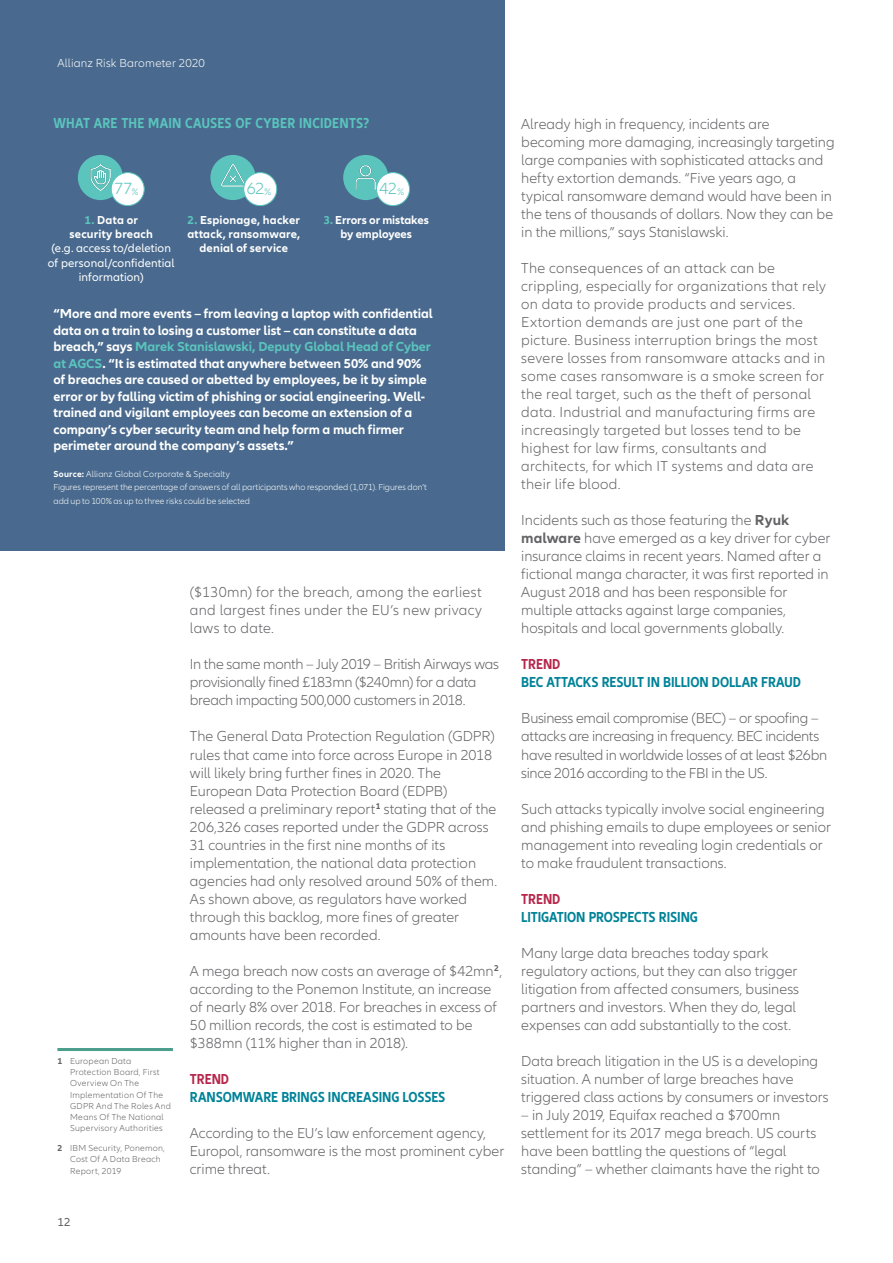
<style>
.page{position:relative;width:893px;height:1263px;background:#fff}
.page>*{position:absolute;margin:0;border:0;box-sizing:border-box;transform-origin:0 0}
.t1{font:300 16.8px "Allianz Neo";color:#5ac4bd}
.t2{font:300 15px/18px "Allianz Neo";color:#636366}
.t3{font:300 15px/18px "Allianz Neo";letter-spacing:.02em;color:#636366}
.t4{font:300 15px/18px "Allianz Neo";letter-spacing:-.02em;color:#636366}
.t5{font:700 condensed 15px "Allianz Neo";letter-spacing:-.005em;color:#008398}
.t6{font:700 condensed 15px "Allianz Neo";letter-spacing:.02em;color:#5ac4bd}
.t7{font:700 condensed 15px "Allianz Neo";letter-spacing:-.005em;color:#b6274b}
.t8{font:700 13.5px/16.5px "Allianz Neo";letter-spacing:-.005em;color:#fff}
.t9{font:700 12px/14.2px "Allianz Neo";letter-spacing:.015em;color:#fff;text-align:center}
.t10{font:12px/14.2px "Allianz Neo";letter-spacing:.01em;color:#fff;text-align:center}
.t11{font:700 12px/14.2px "Allianz Neo";letter-spacing:-.005em;color:#fff;text-align:center}
.t12{font:300 12px "Allianz Neo";letter-spacing:.015em;color:#fff}
.t13{font:12px "Allianz Neo";color:#636366}
.t14{font:300 9px/11.2px "Allianz Neo";letter-spacing:.03em;color:#636366}
.t15{font:300 9px/13.5px "Allianz Neo";color:#fff}
.s1{font-size:9.75px}
.s2{color:#5ac4bd}
.s3{font-weight:700}
</style>
<div class="page">
<div style="left:0;top:0;width:504px;height:550px;background:#496a8e"></div>
<div style="left:78px;top:155px;width:45px;height:45px;background:#5ac4bd;border-radius:50%"></div>
<img style="left:90px;top:165px;width:21px;height:25px">
<div style="left:111px;top:173px;width:33px;height:33px;background:#fff;border-radius:50%"></div>
<div style="left:111px;top:172px;width:33px;height:34px;border:1px solid #5ac4bd;border-radius:50%"></div>
<div style="left:210px;top:155px;width:46px;height:45px;background:#5ac4bd;border-radius:50%"></div>
<img style="left:221px;top:165px;width:25px;height:22px">
<div style="left:244px;top:173px;width:33px;height:33px;background:#fff;border-radius:50%"></div>
<div style="left:243px;top:172px;width:34px;height:34px;border:1px solid #5ac4bd;border-radius:50%"></div>
<div style="left:343px;top:155px;width:45px;height:45px;background:#5ac4bd;border-radius:50%"></div>
<img style="left:355px;top:165px;width:24px;height:25px">
<div style="left:377px;top:173px;width:32px;height:33px;background:#fff;border-radius:50%"></div>
<div style="left:376px;top:172px;width:34px;height:34px;border:1px solid #5ac4bd;border-radius:50%"></div>
<hr style="left:57px;top:1048px;width:116px;height:3px;background:#4b9d8c">
<p class="t12" style="left:57px;top:56px;width:149px">Allianz Risk Barometer 2020</p>
<p class="t6" style="left:54px;top:114px;width:318px">WHAT ARE THE MAIN CAUSES OF CYBER INCIDENTS?</p>
<p class="t1" style="left:114px;top:179px;width:25px">77<span class="s1">%</span></p>
<p class="t1" style="left:247px;top:179px;width:26px">62<span class="s1">%</span></p>
<p class="t1" style="left:379px;top:179px;width:26px">42<span class="s1">%</span></p>
<p class="t9" style="left:70px;top:213px;width:85px"><span class="s2">1.</span> Data or security breach</p>
<p class="t10" style="left:48px;top:242px;width:128px">(e.g. access to/deletion of personal/confidential information)</p>
<p class="t9" style="left:187px;top:213px;width:114px"><span class="s2">2.</span> Espionage, hacker attack, ransomware, denial of service</p>
<p class="t11" style="left:324px;top:213px;width:107px"><span class="s2">3.</span> Errors or mistakes by employees</p>
<p class="t8" style="left:54px;top:306px;width:381px">“More and more events – from leaving a laptop with confidential data on a train to losing a customer list – can constitute a data breach,” says <span class="s2">Marek Stanislawski, Deputy Global Head of Cyber at AGCS</span>. “It is estimated that anywhere between 50% and 90% of breaches are caused or abetted by employees, be it by simple error or by falling victim of phishing or social engineering. Well&shy;trained and vigilant employees can become an extension of a company’s cyber security team and help form a much firmer perimeter around the company’s assets.”</p>
<p class="t15" style="left:54px;top:467px;width:375px"><span class="s3">Source:</span> Allianz Global Corporate &amp; Specialty<br>Figures represent the percentage of answers of all participants who responded (1,071). Figures don’t add up to 100% as up to three risks could be selected</p>
<p class="t14" style="left:70px;top:1055px;width:102px;text-indent:-13px"><span class="s3">1</span> European Data<br>Protection Board, First<br>Overview On The<br>Implementation Of The<br>GDPR And The Roles And<br>Means Of The National<br>Supervisory Authorities</p>
<p class="t14" style="left:70px;top:1143px;width:96px;text-indent:-13px"><span class="s3">2</span> IBM Security, Ponemon,<br>Cost Of A Data Breach<br>Report, 2019</p>
<p class="t13" style="left:57px;top:1215px;width:15px">12</p>
<p class="t2" style="left:190px;top:584px;width:294px;text-align:justify">($130mn) for the breach, among the earliest and largest fines under the EU’s new privacy laws to date.</p>
<p class="t4" style="left:190px;top:656px;width:311px">In the same month – July 2019 – British Airways was provisionally fined £183mn ($240mn) for a data breach impacting 500,000 customers in 2018.</p>
<p class="t2" style="left:190px;top:728px;width:309px">The General Data Protection Regulation (GDPR) rules that came into force across Europe in 2018 will likely bring further fines in 2020. The European Data Protection Board (EDPB) released a preliminary report<sup>1</sup> stating that of the 206,326 cases reported under the GDPR across 31 countries in the first nine months of its implementation, the national data protection agencies had only resolved around 50% of them.<br>As shown above, as regulators have worked through this backlog, more fines of greater amounts have been recorded.</p>
<p class="t2" style="left:190px;top:962px;width:314px">A mega breach now costs an average of $42mn<sup>2</sup>, according to the Ponemon Institute, an increase of nearly 8% over 2018. For breaches in excess of 50 million records, the cost is estimated to be $388mn (11% higher than in 2018).</p>
<p class="t7" style="left:190px;top:1070px;width:41px">TREND</p>
<p class="t5" style="left:190px;top:1088px;width:257px">RANSOMWARE BRINGS INCREASING LOSSES</p>
<p class="t2" style="left:190px;top:1124px;width:316px">According to the EU’s law enforcement agency,<br>Europol, ransomware is the most prominent cyber crime threat.</p>
<p class="t2" style="left:521px;top:116px;width:315px">Already high in frequency, incidents are becoming more damaging, increasingly targeting large companies with sophisticated attacks and hefty extortion demands. “Five years ago, a typical ransomware demand would have been in the tens of thousands of dollars. Now they can be in the millions,” says Stanislawski.</p>
<p class="t3" style="left:521px;top:260px;width:306px">The consequences of an attack can be crippling, especially for organizations that rely on data to provide products and services.<br>Extortion demands are just one part of the picture. Business interruption brings the most severe losses from ransomware attacks and in some cases ransomware is a smoke screen for the real target, such as the theft of personal data. Industrial and manufacturing firms are increasingly targeted but losses tend to be highest for law firms, consultants and architects, for which IT systems and data are their life blood.</p>
<p class="t2" style="left:521px;top:512px;width:311px">Incidents such as those featuring the <span class="s3">Ryuk malware</span> have emerged as a key driver for cyber insurance claims in recent years. Named after a fictional manga character, it was first reported in August 2018 and has been responsible for multiple attacks against large companies, hospitals and local governments globally.</p>
<p class="t7" style="left:521px;top:656px;width:41px">TREND</p>
<p class="t5" style="left:521px;top:674px;width:281px">BEC ATTACKS RESULT IN BILLION DOLLAR FRAUD</p>
<p class="t4" style="left:521px;top:710px;width:307px">Business email compromise (BEC) – or spoofing – attacks are increasing in frequency. BEC incidents have resulted in worldwide losses of at least $26bn since 2016 according to the FBI in the US.</p>
<p class="t2" style="left:521px;top:800px;width:311px">Such attacks typically involve social engineering and phishing emails to dupe employees or senior management into revealing login credentials or to make fraudulent transactions.</p>
<p class="t7" style="left:521px;top:890px;width:41px">TREND</p>
<p class="t5" style="left:521px;top:908px;width:178px">LITIGATION PROSPECTS RISING</p>
<p class="t2" style="left:521px;top:944px;width:279px">Many large data breaches today spark regulatory actions, but they can also trigger litigation from affected consumers, business partners and investors. When they do, legal expenses can add substantially to the cost.</p>
<p class="t2" style="left:521px;top:1052px;width:309px">Data breach litigation in the US is a developing situation. A number of large breaches have triggered class actions by consumers or investors</p>
<p class="t2" style="left:521px;top:1106px;width:300px">– in July 2019, Equifax reached a $700mn settlement for its 2017 mega breach. US courts have been battling the questions of “legal standing” – whether claimants have the right to</p>
</div>
